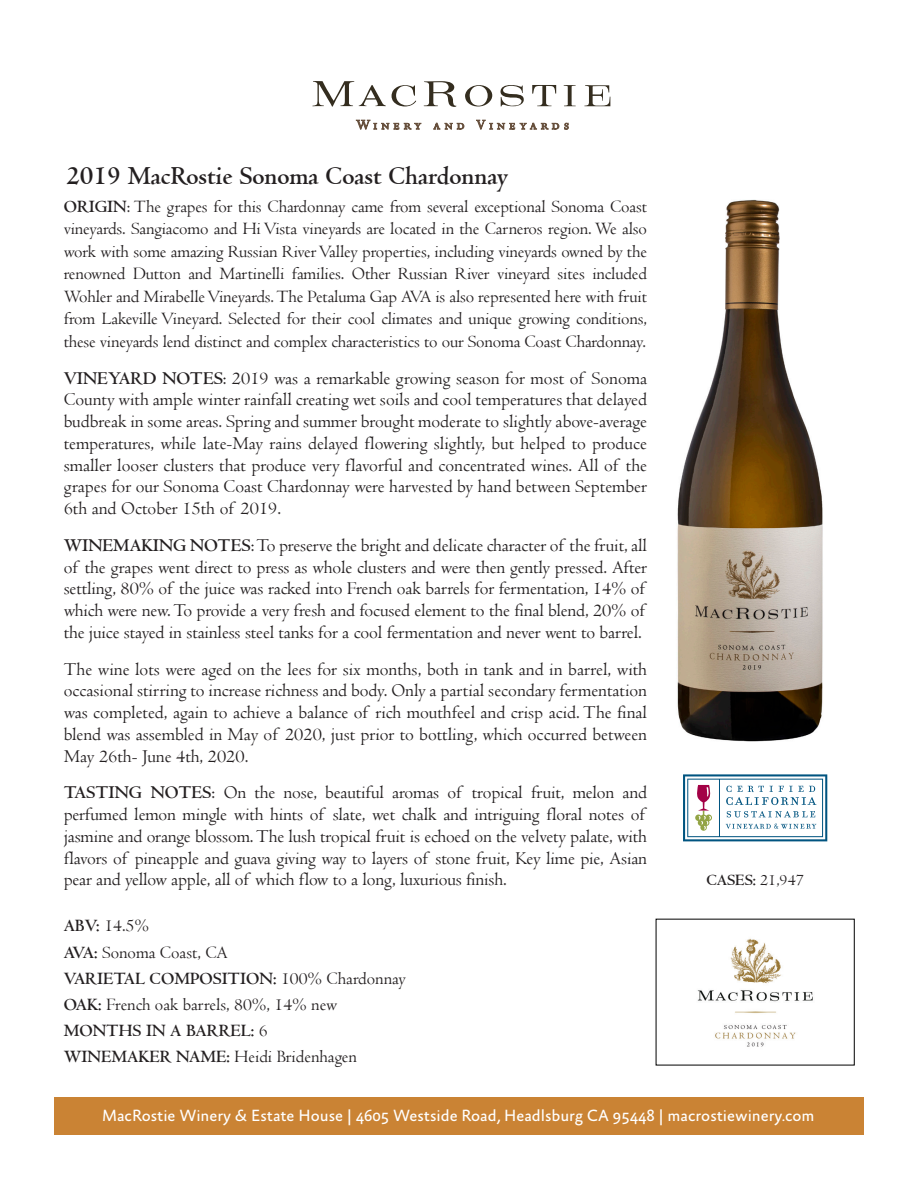
<style>
.page{position:relative;width:918px;height:1188px;background:#fff}
.page>*{position:absolute;margin:0;border:0;box-sizing:border-box;transform-origin:0 0}
.t1{font:700 27px "Centaur";color:#231f20}
.t2{font:18.75px/21.8px "Centaur";letter-spacing:-.005em;color:#231f20;text-align:justify}
.t3{font:18px/22.5px "Centaur";letter-spacing:-.01em;color:#231f20}
.t4{font:16.5px "Absara Sans Pro";color:#fff}
.t5{font:700 16.5px "Centaur";color:#231f20}
.s1{font-weight:700}
.s2{font-weight:400}
</style>
<div class="page">
<img style="left:677px;top:199px;width:146px;height:543px">
<img style="left:697px;top:938px;width:116px;height:109px">
<div style="left:54px;top:1097px;width:809px;height:38px;background:#ca8334"></div>
<svg style="left:356px;top:120px;width:65px;height:10px"></svg>
<svg style="left:433px;top:123px;width:31px;height:7px"></svg>
<svg style="left:476px;top:120px;width:93px;height:10px"></svg>
<svg style="left:312px;top:81px;width:74px;height:26px"></svg>
<svg style="left:392px;top:85px;width:24px;height:21px"></svg>
<svg style="left:424px;top:81px;width:33px;height:26px"></svg>
<svg style="left:465px;top:85px;width:27px;height:21px"></svg>
<svg style="left:532px;top:85px;width:24px;height:21px"></svg>
<svg style="left:564px;top:85px;width:12px;height:21px"></svg>
<svg style="left:584px;top:85px;width:26px;height:21px"></svg>
<svg style="left:500px;top:85px;width:24px;height:22px"></svg>
<svg style="left:683px;top:774px;width:144px;height:67px"></svg>
<h1 class="t1" style="left:66px;top:159px;width:444px">2019 MacRostie Sonoma Coast Chardonnay</h1>
<p class="t3" style="left:64px;top:195px;width:585px;text-align:justify"><span class="s1">ORIGIN</span>: The grapes for this Chardonnay came from several exceptional Sonoma Coast vineyards. Sangiacomo and Hi Vista vineyards are located in the Carneros region. We also work with some amazing Russian River Valley properties, including vineyards owned by the renowned Dutton and Martinelli families. Other Russian River vineyard sites included Wohler and Mirabelle Vineyards. The Petaluma Gap AVA is also represented here with fruit from Lakeville Vineyard. Selected for their cool climates and unique growing conditions, these vineyards lend distinct and complex characteristics to our Sonoma Coast Chardonnay.</p>
<p class="t2" style="left:64px;top:367px;width:585px"><span class="s1">VINEYARD NOTES</span>: 2019 was a remarkable growing season for most of Sonoma County with ample winter rainfall creating wet soils and cool temperatures that delayed budbreak in some areas. Spring and summer brought moderate to slightly above-average temperatures, while late-May rains delayed flowering slightly, but helped to produce smaller looser clusters that produce very flavorful and concentrated wines. All of the grapes for our Sonoma Coast Chardonnay were harvested by hand between September 6th and October 15th of 2019.</p>
<p class="t2" style="left:64px;top:534px;width:585px"><span class="s1">WINEMAKING NOTES</span>: To preserve the bright and delicate character of the fruit, all of the grapes went direct to press as whole clusters and were then gently pressed. After settling, 80% of the juice was racked into French oak barrels for fermentation, 14% of which were new. To provide a very fresh and focused element to the final blend, 20% of the juice stayed in stainless steel tanks for a cool fermentation and never went to barrel.</p>
<p class="t2" style="left:64px;top:658px;width:585px">The wine lots were aged on the lees for six months, both in tank and in barrel, with occasional stirring to increase richness and body. Only a partial secondary fermentation was completed, again to achieve a balance of rich mouthfeel and crisp acid. The final blend was assembled in May of 2020, just prior to bottling, which occurred between May 26th- June 4th, 2020.</p>
<p class="t2" style="left:64px;top:782px;width:585px"><span class="s1">TASTING NOTES</span>: On the nose, beautiful aromas of tropical fruit, melon and perfumed lemon mingle with hints of slate, wet chalk and intriguing floral notes of jasmine and orange blossom. The lush tropical fruit is echoed on the velvety palate, with flavors of pineapple and guava giving way to layers of stone fruit, Key lime pie, Asian pear and yellow apple, all of which flow to a long, luxurious finish.</p>
<p class="t3" style="left:64px;top:912px;width:344px;line-height:26.2px"><span class="s1">ABV:</span> 14.5%<br><span class="s1">AVA:</span> Sonoma Coast, CA<br><span class="s1">VARIETAL COMPOSITION:</span> 100% Chardonnay<br><span class="s1">OAK:</span> French oak barrels, 80%, 14% new<br><span class="s1">MONTHS IN A BARREL:</span> 6<br><span class="s1">WINEMAKER NAME:</span> Heidi Bridenhagen</p>
<p class="t5" style="left:706px;top:870px;width:99px">CASES: <span class="s2">21,947</span></p>
<p class="t4" style="left:102px;top:1106px;width:714px">MacRostie Winery &amp; Estate House | 4605 Westside Road, Headlsburg CA 95448 | macrostiewinery.com</p>
</div>
